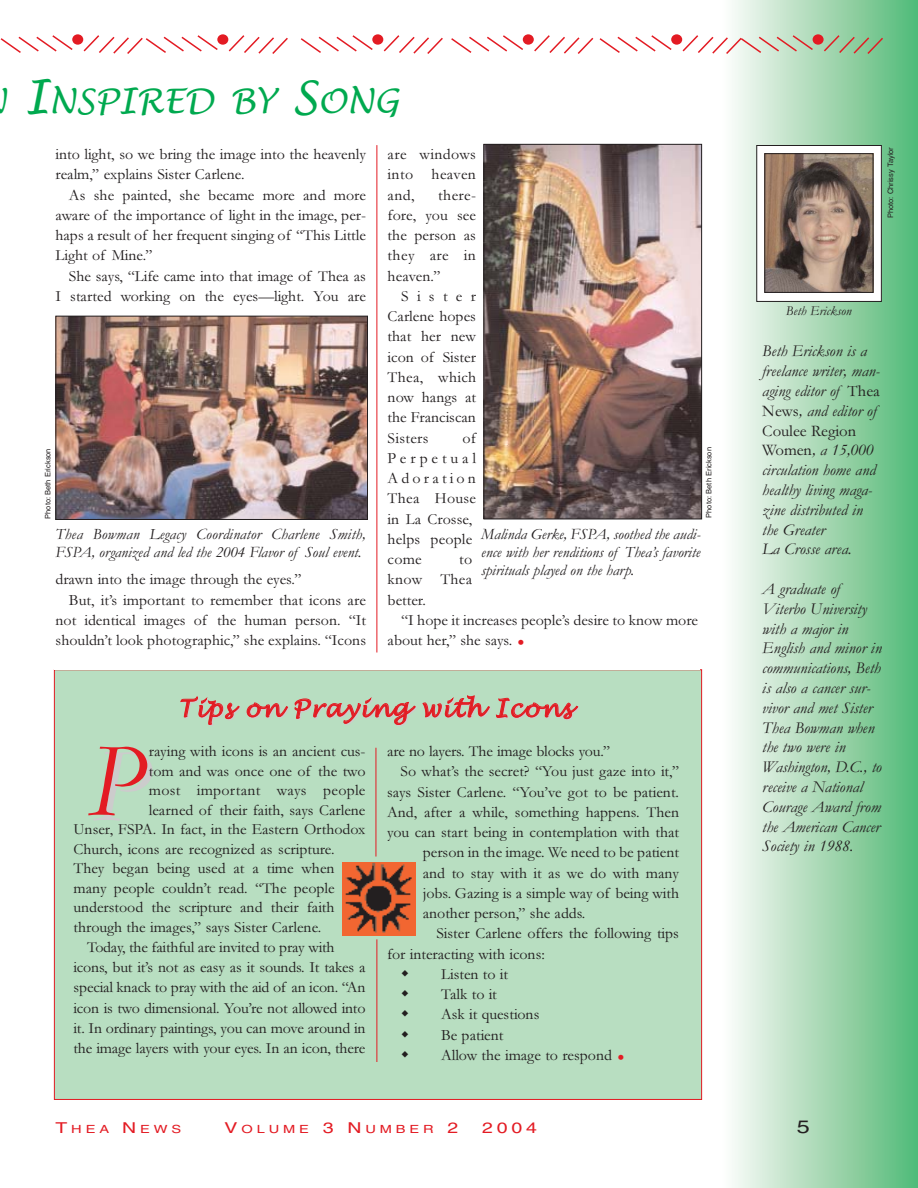
<style>
.page{position:relative;width:918px;height:1188px;background:#fff}
.page>*{position:absolute;margin:0;border:0;box-sizing:border-box;transform-origin:0 0}
.t1{font:105.15px "TT2557 O00";color:#e31b23}
.t2{font:33.75px "TT257 FO00";color:#00a94f}
.t3{font:24px "TT257 FO00";letter-spacing:.05em;color:#e31b23}
.t4{font:18px "Helvetica";color:#231f20;scale:1.3 1}
.t5{font:16.5px/19.8px "TT2557 O00";color:#231f20}
.t6{font:16.5px "TT256 AO00";color:#231f20}
.t7{font:15.75px/20.2px "TT256 AO00";color:#231f20;text-align:justify}
.t8{font:15.75px/18px "TT2557 O00";color:#231f20;text-align:justify}
.t9{font:15.75px/20.2px "TT256 AO00";letter-spacing:.02em;color:#231f20}
.t10{font:15px "Helvetica";color:#e31b23;scale:1.3 1}
.t11{font:13.5px "TT2557 O00";color:#231f20}
.t12{font:11.25px "Helvetica";letter-spacing:.265em;color:#e31b23;scale:1.3 1}
.t13{font:7.5px "Helvetica";color:#231f20}
.s1{font-size:45px}
.s2{font-family:"TT256 AO00"}
.s3{font-size:15px}
</style>
<div class="page">
<div style="left:54px;top:670px;width:648px;height:429px;background:#b8dec1"></div>
<div style="left:722px;top:0;width:196px;height:1188px;background:linear-gradient(to right,#fffcfa,#54b976)"></div>
<svg style="left:0;top:34px;width:288px;height:20px"></svg>
<svg style="left:300px;top:34px;width:585px;height:22px"></svg>
<img style="left:342px;top:862px;width:73px;height:73px">
<img style="left:486px;top:146px;width:214px;height:371px">
<div style="left:484px;top:144px;width:218px;height:375px;border:1px solid #231f20"></div>
<img style="left:57px;top:318px;width:309px;height:200px">
<div style="left:55px;top:316px;width:313px;height:204px;border:1px solid #231f20"></div>
<hr style="left:376px;top:748px;width:1px;height:109px;background:#e31b23">
<div style="left:757px;top:146px;width:124px;height:155px;background:#fff"></div>
<div style="left:756px;top:145px;width:126px;height:157px;border:1px solid #231f20"></div>
<img style="left:766px;top:155px;width:105px;height:136px">
<div style="left:764px;top:153px;width:109px;height:140px;border:1px solid #231f20"></div>
<hr style="left:377px;top:145px;width:1px;height:508px;background:#e31b23">
<hr style="left:377px;top:939px;width:1px;height:123px;background:#e31b23">
<h2 class="t2" style="left:24px;top:84px;width:376px"><span class="s1">I</span>NSPIRED BY <span class="s1">S</span>ONG</h2>
<p class="t7" style="left:388px;top:146px;width:90px">are windows into heaven and,</p>
<p class="t7" style="left:56px;top:146px;width:312px">into light, so we bring the image into the heavenly realm,” explains Sister Carlene.</p>
<p class="t7" style="left:56px;top:186px;width:312px;text-indent:13px">As she painted, she became more and more aware of the importance of light in the image, per&shy;haps a result of her frequent singing of “This Little Light of Mine.”</p>
<p class="t7" style="left:56px;top:267px;width:312px;text-align:right">She says, “Life came into that image of Thea as<br>I started working on the eyes—light. You are</p>
<p class="t7" style="left:388px;top:186px;width:90px;text-indent:51px">there&shy;fore, you see the person as they are in heaven.”</p>
<p class="t7" style="left:388px;top:288px;width:90px;text-indent:13px">Sister Carlene hopes that her new icon of Sister Thea, which now hangs at the Franciscan Sisters</p>
<p class="t9" style="left:388px;top:429px;width:90px;text-indent:75px">of<br>Perpetual<br>Adoration<br>Thea House in La Crosse, helps people come</p>
<p class="t13" style="left:45px;top:519px;width:72px;rotate:-90deg">Photo: Beth Erickson</p>
<p class="t13" style="left:706px;top:518px;width:72px;rotate:-90deg">Photo: Beth Erickson</p>
<p class="t8" style="left:56px;top:527px;width:312px">Thea Bowman Legacy Coordinator Charlene Smith,<br>FSPA, organized and led the 2004 Flavor of Soul event.</p>
<p class="t8" style="left:481px;top:527px;width:221px">Malinda Gerke, FSPA, soothed the audi&shy;ence with her renditions of Thea’s favorite spirituals played on the harp.</p>
<p class="t7" style="left:388px;top:551px;width:86px;text-indent:72px">to know Thea better.</p>
<p class="t7" style="left:388px;top:612px;width:312px;text-indent:13px">“I hope it increases people’s desire to know more about her,” she says.</p>
<p class="t7" style="left:56px;top:571px;width:247px">drawn into the image through the eyes.”</p>
<p class="t7" style="left:69px;top:591px;width:298px">But, it’s important to remember that icons are</p>
<p class="t7" style="left:56px;top:612px;width:312px">not identical images of the human person. “It</p>
<p class="t7" style="left:56px;top:632px;width:312px">shouldn’t look photographic,” she explains. “Icons</p>
<h3 class="t3" style="left:178px;top:696px;width:395px">Tips on Praying with Icons</h3>
<h1 class="t1" style="left:87px;top:746px;width:58px">P</h1>
<p class="t7" style="left:149px;top:743px;width:218px">raying with icons is an ancient cus-</p>
<p class="t7" style="left:149px;top:762px;width:218px">tom and was once one of the two</p>
<p class="t9" style="left:149px;top:782px;width:218px">most important ways people</p>
<p class="t7" style="left:149px;top:801px;width:218px">learned of their faith, says Carlene</p>
<p class="t7" style="left:74px;top:821px;width:293px">Unser, FSPA. In fact, in the Eastern Orthodox</p>
<p class="t7" style="left:74px;top:840px;width:263px">Church, icons are recognized as scripture.</p>
<p class="t7" style="left:74px;top:860px;width:263px">They began being used at a time when</p>
<p class="t7" style="left:74px;top:879px;width:263px">many people couldn’t read. “The people</p>
<p class="t7" style="left:74px;top:899px;width:263px">understood the scripture and their faith</p>
<p class="t7" style="left:74px;top:918px;width:249px">through the images,” says Sister Carlene.</p>
<p class="t7" style="left:87px;top:939px;width:249px">Today, the faithful are invited to pray with</p>
<p class="t7" style="left:74px;top:959px;width:294px">icons, but it’s not as easy as it sounds. It takes a</p>
<p class="t7" style="left:74px;top:979px;width:294px">special knack to pray with the aid of an icon. “An</p>
<p class="t7" style="left:74px;top:999px;width:294px">icon is two dimensional. You’re not allowed into</p>
<p class="t7" style="left:74px;top:1020px;width:294px">it. In ordinary paintings, you can move around in</p>
<p class="t7" style="left:74px;top:1040px;width:293px">the image layers with your eyes. In an icon, there</p>
<p class="t7" style="left:387px;top:743px;width:225px">are no layers. The image blocks you.”</p>
<p class="t7" style="left:401px;top:763px;width:280px">So what’s the secret? “You just gaze into it,”</p>
<p class="t7" style="left:387px;top:783px;width:293px">says Sister Carlene. “You’ve got to be patient.</p>
<p class="t7" style="left:387px;top:804px;width:294px">And, after a while, something happens. Then</p>
<p class="t7" style="left:387px;top:824px;width:293px">you can start being in contemplation with that</p>
<p class="t7" style="left:423px;top:844px;width:258px">person in the image. We need to be patient</p>
<p class="t7" style="left:423px;top:864px;width:258px">and to stay with it as we do with many</p>
<p class="t7" style="left:423px;top:885px;width:258px">jobs. Gazing is a simple way of being with</p>
<p class="t7" style="left:423px;top:905px;width:164px">another person,” she adds.</p>
<p class="t7" style="left:436px;top:925px;width:244px">Sister Carlene offers the following tips</p>
<p class="t7" style="left:387px;top:945px;width:159px">for interacting with icons:</p>
<p class="t7" style="left:441px;top:966px;width:69px">Listen to it</p>
<p class="t7" style="left:441px;top:986px;width:57px">Talk to it</p>
<p class="t7" style="left:441px;top:1006px;width:100px">Ask it questions</p>
<p class="t7" style="left:441px;top:1026px;width:64px">Be patient</p>
<p class="t7" style="left:441px;top:1047px;width:172px">Allow the image to respond</p>
<p class="t11" style="left:786px;top:307px;width:67px">Beth Erickson</p>
<p class="t13" style="left:888px;top:218px;width:73px;rotate:-90deg">Photo: Chrissy Taylor</p>
<p class="t5" style="left:762px;top:343px;width:119px">Beth Erickson is a freelance writer, man&shy;aging editor of <span class="s2">Thea<br>News</span>, and editor of</p>
<p class="t6" style="left:762px;top:425px;width:95px">Coulee Region</p>
<p class="t5" style="left:762px;top:442px;width:115px"><span class="s2">Women</span>, a 15,000 circulation home and healthy living maga&shy;zine distributed in the Greater<br>La Crosse area.</p>
<p class="t5" style="left:762px;top:581px;width:121px">A graduate of<br>Viterbo University with a major in<br>English and minor in communications, Beth is also a cancer sur&shy;vivor and met Sister<br>Thea Bowman when the two were in<br>Washington, D.C., to receive a National<br>Courage Award from the American Cancer<br>Society in 1988.</p>
<p class="t12" style="left:55px;top:1125px;width:98px"><span class="s3">T</span>HEA <span class="s3">N</span>EWS</p>
<p class="t12" style="left:224px;top:1125px;width:181px"><span class="s3">V</span>OLUME <span class="s3">3 N</span>UMBER <span class="s3">2</span></p>
<p class="t10" style="left:482px;top:1123px;width:44px">2004</p>
<p class="t4" style="left:797px;top:1121px;width:12px">5</p>
</div>
